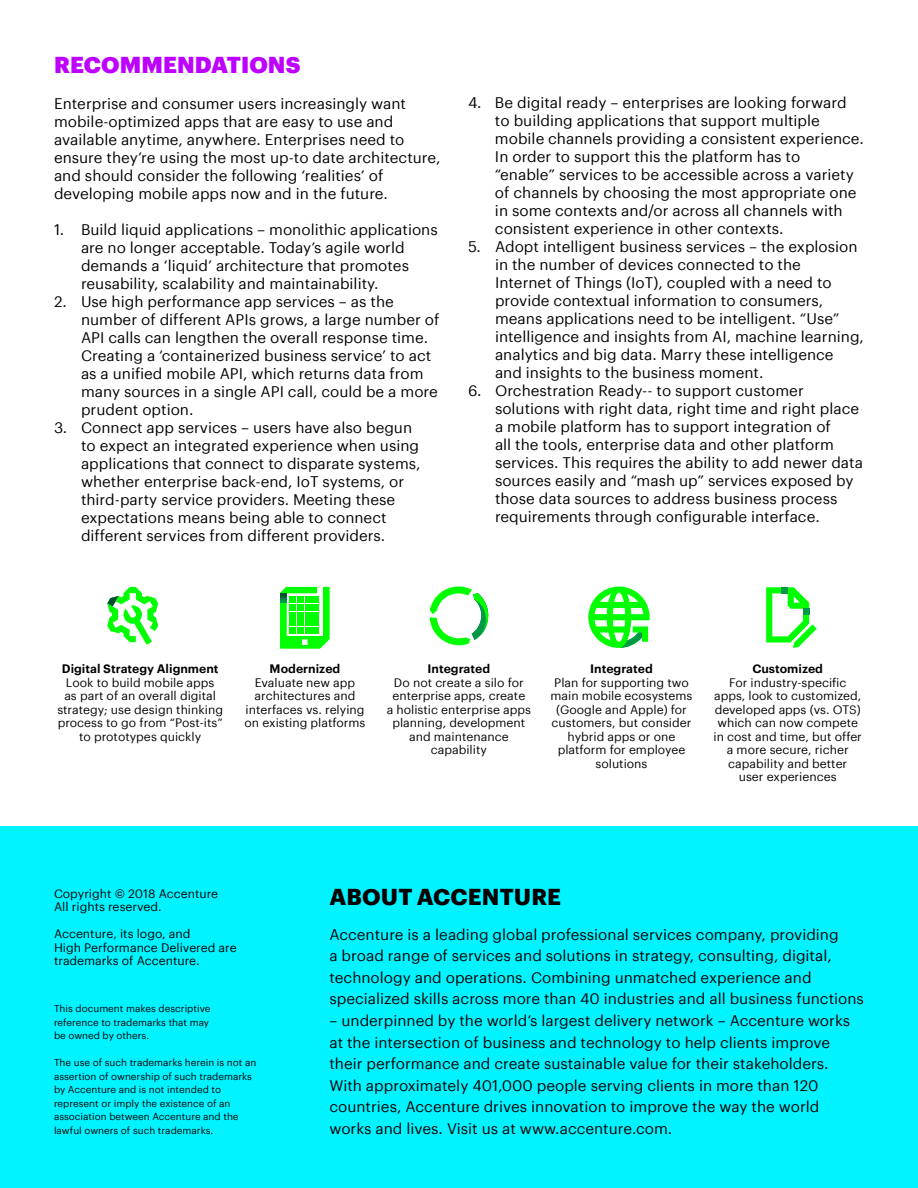
<style>
.page{position:relative;width:918px;height:1188px;background:#fff}
.page>*{position:absolute;margin:0;border:0;box-sizing:border-box;transform-origin:0 0}
.t1{font:900 22.5px "Graphik";letter-spacing:.005em;color:#bd00ff}
.t2{font:700 22.5px "Graphik";letter-spacing:.005em;color:#000}
.t3{font:15px/18px "Graphik";color:#000}
.t4{font:12px/13.5px "Graphik";color:#000;text-align:center}
.t5{font:600 12px "Graphik";color:#000}
.t6{font:9.75px/13.5px "Graphik";color:#000}
</style>
<div class="page">
<div style="left:0;top:826px;width:918px;height:362px;background:#00f3ff"></div>
<svg style="left:430px;top:586px;width:59px;height:60px"></svg>
<svg style="left:107px;top:587px;width:51px;height:58px"></svg>
<svg style="left:280px;top:587px;width:49px;height:61px"></svg>
<div style="left:290px;top:627px;width:6px;height:7px;background:#0f0"></div>
<div style="left:297px;top:627px;width:6px;height:7px;background:#0f0"></div>
<div style="left:305px;top:627px;width:6px;height:7px;background:#0f0"></div>
<div style="left:313px;top:627px;width:6px;height:7px;background:#0f0"></div>
<svg style="left:588px;top:587px;width:62px;height:61px"></svg>
<svg style="left:766px;top:587px;width:51px;height:61px"></svg>
<h1 class="t1" style="left:54px;top:47px;width:248px">RECOMMENDATIONS</h1>
<p class="t3" style="left:54px;top:93px;width:388px">Enterprise and consumer users increasingly want mobile-optimized apps that are easy to use and available anytime, anywhere. Enterprises need to ensure they’re using the most up-to date architecture, and should consider the following ‘realities’ of developing mobile apps now and in the future.</p>
<p class="t3" style="left:81px;top:219px;width:358px;text-indent:-27px">1. Build liquid applications – monolithic applications are no longer acceptable. Today’s agile world demands a ‘liquid’ architecture that promotes reusability, scalability and maintainability.</p>
<p class="t3" style="left:81px;top:291px;width:360px;text-indent:-27px">2. Use high performance app services – as the number of different APIs grows, a large number of API calls can lengthen the overall response time.<br>Creating a ‘containerized business service’ to act as a unified mobile API, which returns data from many sources in a single API call, could be a more prudent option.</p>
<p class="t3" style="left:81px;top:417px;width:341px;text-indent:-27px">3. Connect app services – users have also begun to expect an integrated experience when using applications that connect to disparate systems, whether enterprise back-end, IoT systems, or third-party service providers. Meeting these expectations means being able to connect different services from different providers.</p>
<p class="t3" style="left:495px;top:93px;width:371px;text-indent:-27px">4. Be digital ready – enterprises are looking forward to building applications that support multiple mobile channels providing a consistent experience.<br>In order to support this the platform has to “enable” services to be accessible across a variety of channels by choosing the most appropriate one in some contexts and/or across all channels with consistent experience in other contexts.</p>
<p class="t3" style="left:495px;top:237px;width:371px;text-indent:-27px">5. Adopt intelligent business services – the explosion in the number of devices connected to the<br>Internet of Things (IoT), coupled with a need to provide contextual information to consumers, means applications need to be intelligent. “Use” intelligence and insights from AI, machine learning, analytics and big data. Marry these intelligence and insights to the business moment.</p>
<p class="t3" style="left:495px;top:381px;width:370px;text-indent:-27px">6. Orchestration Ready-- to support customer solutions with right data, right time and right place a mobile platform has to support integration of<br>all the tools, enterprise data and other platform services. This requires the ability to add newer data sources easily and “mash up” services exposed by those data sources to address business process requirements through configurable interface.</p>
<p class="t5" style="left:62px;top:660px;width:158px">Digital Strategy Alignment</p>
<p class="t4" style="left:57px;top:675px;width:167px">Look to build mobile apps<br>as part of an overall digital strategy; use design thinking process to go from “Post-its” to prototypes quickly</p>
<p class="t5" style="left:270px;top:660px;width:72px">Modernized</p>
<p class="t4" style="left:245px;top:675px;width:122px">Evaluate new app architectures and interfaces vs. relying on existing platforms</p>
<p class="t5" style="left:427px;top:660px;width:64px">Integrated</p>
<p class="t4" style="left:387px;top:675px;width:146px">Do not create a silo for enterprise apps, create<br>a holistic enterprise apps planning, development and maintenance capability</p>
<p class="t5" style="left:590px;top:660px;width:64px">Integrated</p>
<p class="t4" style="left:551px;top:675px;width:143px">Plan for supporting two main mobile ecosystems (Google and Apple) for customers, but consider hybrid apps or one platform for employee solutions</p>
<p class="t5" style="left:752px;top:660px;width:72px">Customized</p>
<p class="t4" style="left:714px;top:675px;width:150px">For industry-specific apps, look to customized, developed apps (vs. OTS) which can now compete in cost and time, but offer a more secure, richer capability and better<br>user experiences</p>
<p class="t4" style="left:54px;top:886px;width:166px;text-align:left">Copyright © 2018 Accenture<br>All rights reserved.</p>
<p class="t4" style="left:54px;top:926px;width:184px;text-align:left">Accenture, its logo, and<br>High Performance Delivered are trademarks of Accenture.</p>
<p class="t6" style="left:54px;top:1001px;width:158px">This document makes descriptive reference to trademarks that may be owned by others.</p>
<p class="t6" style="left:54px;top:1055px;width:204px">The use of such trademarks herein is not an assertion of ownership of such trademarks by Accenture and is not intended to represent or imply the existence of an association between Accenture and the lawful owners of such trademarks.</p>
<h1 class="t2" style="left:329px;top:879px;width:233px">ABOUT ACCENTURE</h1>
<p class="t3" style="left:329px;top:922px;width:536px;line-height:21.6px">Accenture is a leading global professional services company, providing<br>a broad range of services and solutions in strategy, consulting, digital, technology and operations. Combining unmatched experience and specialized skills across more than 40 industries and all business functions</p>
<p class="t3" style="left:329px;top:1009px;width:522px;line-height:21.6px">– underpinned by the world’s largest delivery network – Accenture works at the intersection of business and technology to help clients improve their performance and create sustainable value for their stakeholders.<br>With approximately 401,000 people serving clients in more than 120 countries, Accenture drives innovation to improve the way the world works and lives. Visit us at www.accenture.com.</p>
</div>
